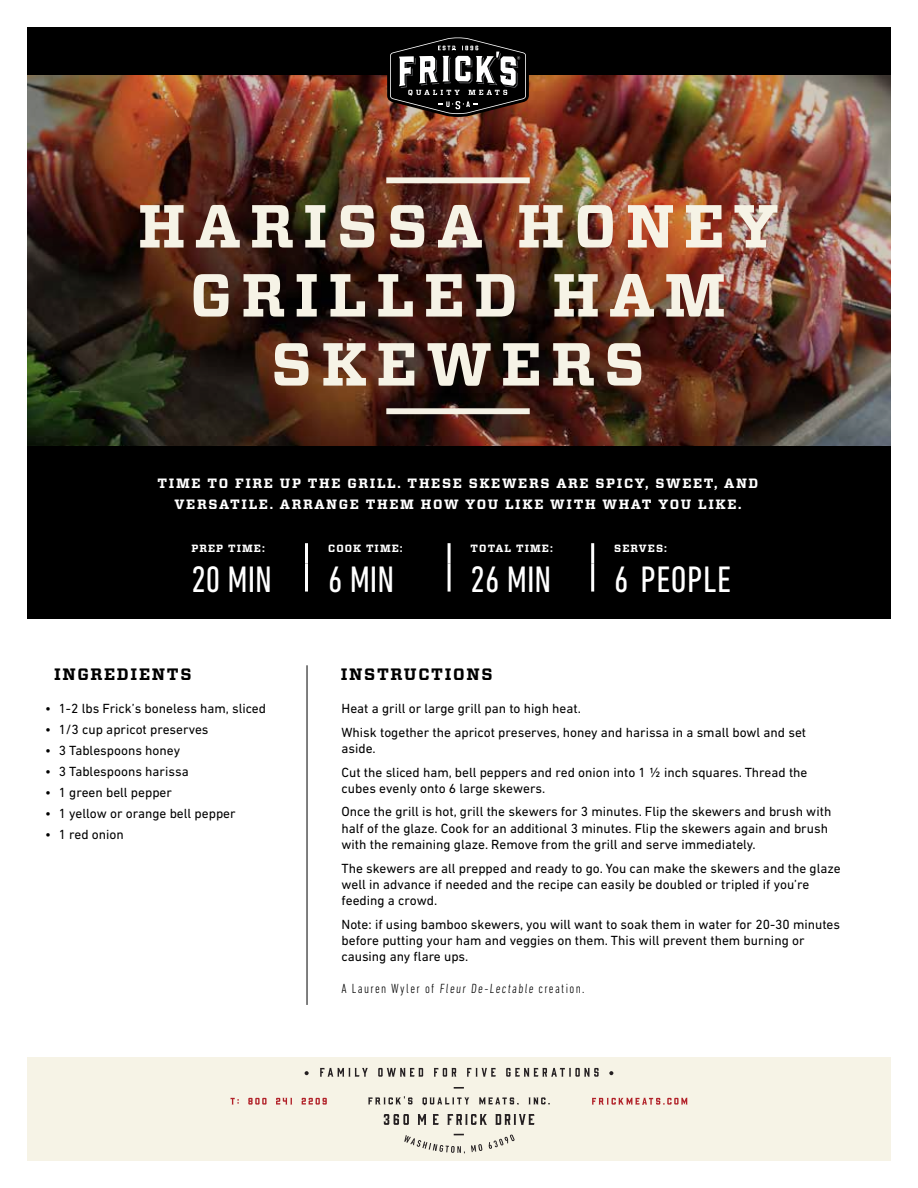
<style>
.page{position:relative;width:918px;height:1188px;background:#fff}
.page>*{position:absolute;margin:0;border:0;box-sizing:border-box;transform-origin:0 0}
.t1{font:700 60.6px/69px "Vitesse";letter-spacing:.15em;color:#f6f3e6;text-align:center}
.t2{font:condensed 37.5px "DIN Next LT Pro";color:#fff}
.t3{font:700 16.5px "Vitesse";letter-spacing:.1em;color:#000}
.t4{font:13.5px/16.2px "DIN Next LT Pro";color:#000}
.t5{font:700 13.5px/21px "Vitesse";letter-spacing:.12em;color:#fff;text-align:center}
.t6{font:300 condensed 13.5px "DIN Next LT Pro";letter-spacing:.1em;color:#000}
.t7{font:700 10.5px "Vitesse";letter-spacing:.1em;color:#fff}
</style>
<div class="page">
<div style="left:27px;top:1058px;width:864px;height:103px;background:#f6f3e6"></div>
<div style="left:27px;top:445px;width:864px;height:174px;background:#000"></div>
<svg style="left:368px;top:1096px;width:45px;height:8px"></svg>
<svg style="left:529px;top:1097px;width:21px;height:7px"></svg>
<svg style="left:423px;top:1097px;width:46px;height:8px"></svg>
<svg style="left:479px;top:1097px;width:40px;height:8px"></svg>
<svg style="left:320px;top:1068px;width:48px;height:9px"></svg>
<svg style="left:378px;top:1068px;width:45px;height:9px"></svg>
<svg style="left:434px;top:1068px;width:22px;height:9px"></svg>
<svg style="left:467px;top:1068px;width:29px;height:9px"></svg>
<svg style="left:506px;top:1068px;width:93px;height:9px"></svg>
<svg style="left:305px;top:1071px;width:4px;height:4px"></svg>
<svg style="left:609px;top:1071px;width:4px;height:4px"></svg>
<svg style="left:384px;top:1114px;width:25px;height:11px"></svg>
<svg style="left:418px;top:1114px;width:8px;height:11px"></svg>
<svg style="left:433px;top:1114px;width:6px;height:11px"></svg>
<svg style="left:447px;top:1114px;width:40px;height:11px"></svg>
<svg style="left:495px;top:1114px;width:39px;height:11px"></svg>
<svg style="left:471px;top:1144px;width:11px;height:8px"></svg>
<svg style="left:489px;top:1134px;width:26px;height:15px"></svg>
<svg style="left:404px;top:1134px;width:61px;height:20px"></svg>
<svg style="left:454px;top:1087px;width:10px;height:2px"></svg>
<svg style="left:231px;top:1098px;width:8px;height:7px"></svg>
<svg style="left:248px;top:1098px;width:19px;height:7px"></svg>
<svg style="left:276px;top:1098px;width:16px;height:7px"></svg>
<svg style="left:302px;top:1098px;width:25px;height:7px"></svg>
<svg style="left:592px;top:1098px;width:96px;height:7px"></svg>
<img style="left:27px;top:27px;width:864px;height:565px">
<svg style="left:387px;top:35px;width:142px;height:82px;background:#3d3836"></svg>
<hr style="left:307px;top:665px;width:1px;height:340px;background:#000">
<div style="left:386px;top:177px;width:144px;height:6px;background:#f6f3e6"></div>
<div style="left:386px;top:408px;width:144px;height:6px;background:#f6f3e6"></div>
<hr style="left:305px;top:543px;width:3px;height:20px;background:#fff">
<hr style="left:448px;top:543px;width:3px;height:20px;background:#fff">
<hr style="left:591px;top:543px;width:3px;height:20px;background:#fff">
<hr style="left:305px;top:563px;width:3px;height:29px;background:#fff">
<hr style="left:448px;top:563px;width:3px;height:29px;background:#fff">
<hr style="left:591px;top:563px;width:3px;height:29px;background:#fff">
<h1 class="t1" style="left:138px;top:193px;width:642px">HARISSA HONEY<br>GRILLED HAM<br>SKEWERS</h1>
<p class="t5" style="left:158px;top:473px;width:602px">TIME TO FIRE UP THE GRILL. THESE SKEWERS ARE SPICY, SWEET, AND<br>VERSATILE. ARRANGE THEM HOW YOU LIKE WITH WHAT YOU LIKE.</p>
<p class="t7" style="left:191px;top:541px;width:75px">PREP TIME:</p>
<p class="t7" style="left:328px;top:541px;width:76px">COOK TIME:</p>
<p class="t7" style="left:471px;top:541px;width:84px">TOTAL TIME:</p>
<p class="t7" style="left:614px;top:541px;width:54px">SERVES:</p>
<h2 class="t2" style="left:191px;top:558px;width:82px">20 MIN</h2>
<h2 class="t2" style="left:328px;top:558px;width:68px">6 MIN</h2>
<h2 class="t2" style="left:471px;top:558px;width:82px">26 MIN</h2>
<h2 class="t2" style="left:614px;top:558px;width:118px">6 PEOPLE</h2>
<p class="t3" style="left:54px;top:663px;width:139px">INGREDIENTS</p>
<p class="t3" style="left:341px;top:663px;width:153px">INSTRUCTIONS</p>
<p class="t4" style="left:342px;top:696px;width:466px;line-height:23.7px">Heat a grill or large grill pan to high heat.<br>Whisk together the apricot preserves, honey and harissa in a small bowl and set</p>
<p class="t4" style="left:342px;top:736px;width:468px;line-height:23.7px">aside.<br>Cut the sliced ham, bell peppers and red onion into 1 ½ inch squares. Thread the</p>
<p class="t4" style="left:342px;top:776px;width:491px;line-height:23.7px">cubes evenly onto 6 large skewers.<br>Once the grill is hot, grill the skewers for 3 minutes. Flip the skewers and brush with</p>
<p class="t4" style="left:342px;top:820px;width:488px">half of the glaze. Cook for an additional 3 minutes. Flip the skewers again and brush with the remaining glaze. Remove from the grill and serve immediately.</p>
<p class="t4" style="left:342px;top:860px;width:501px">The skewers are all prepped and ready to go. You can make the skewers and the glaze well in advance if needed and the recipe can easily be doubled or tripled if you’re feeding a crowd.</p>
<p class="t4" style="left:342px;top:916px;width:500px">Note: if using bamboo skewers, you will want to soak them in water for 20-30 minutes before putting your ham and veggies on them. This will prevent them burning or causing any flare ups.</p>
<p class="t6" style="left:342px;top:980px;width:244px">A Lauren Wyler of Fleur De-Lectable creation.</p>
<p class="t4" style="left:45px;top:700px;width:222px">• 1-2 lbs Frick’s boneless ham, sliced</p>
<p class="t4" style="left:45px;top:721px;width:165px">• 1/3 cup apricot preserves</p>
<p class="t4" style="left:45px;top:742px;width:137px">• 3 Tablespoons honey</p>
<p class="t4" style="left:45px;top:763px;width:145px">• 3 Tablespoons harissa</p>
<p class="t4" style="left:45px;top:784px;width:128px">• 1 green bell pepper</p>
<p class="t4" style="left:45px;top:805px;width:192px">• 1 yellow or orange bell pepper</p>
<p class="t4" style="left:45px;top:826px;width:80px">• 1 red onion</p>
</div>
